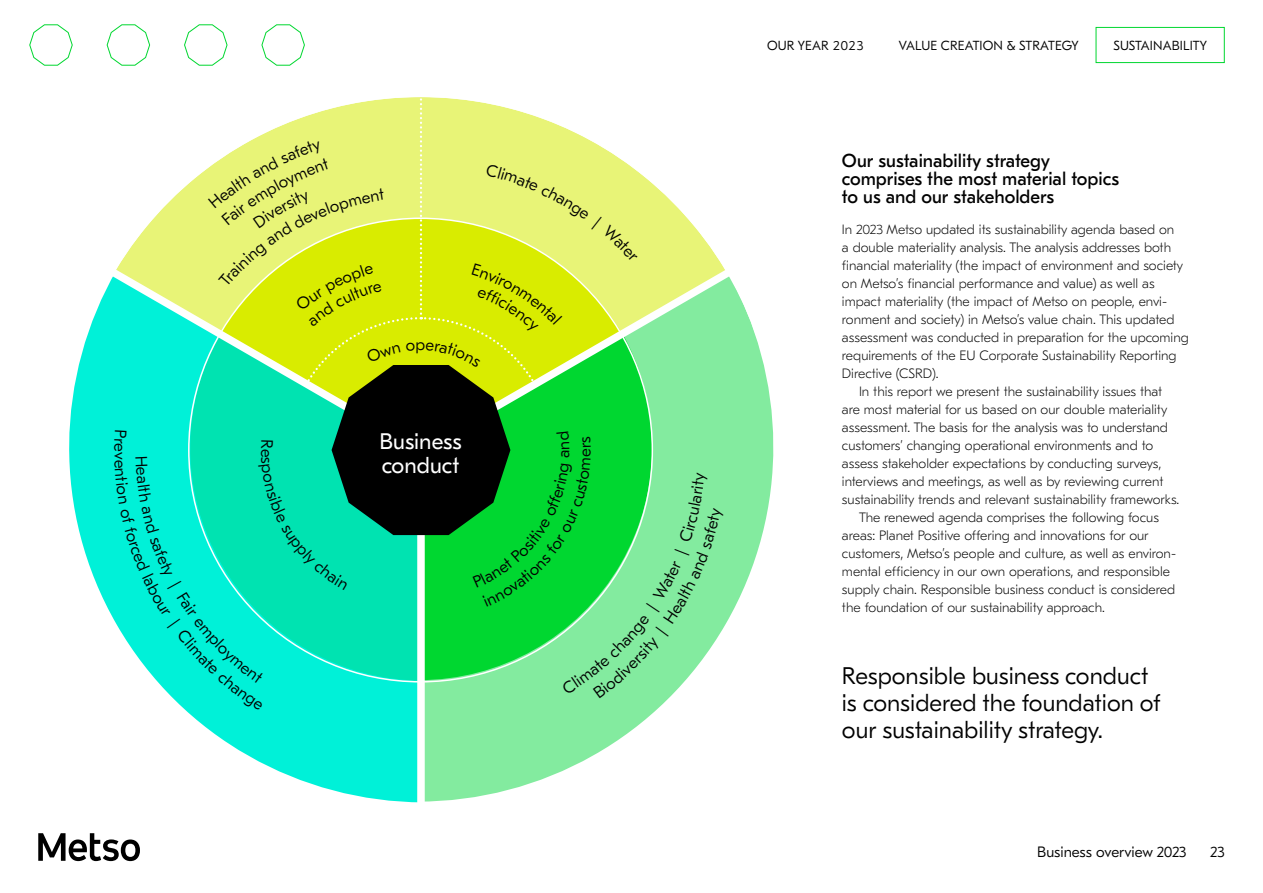
<style>
.page{position:relative;width:1263px;height:893px;background:#fff}
.page>*{position:absolute;margin:0;border:0;box-sizing:border-box;transform-origin:0 0}
.t1{font:300 24px/27px "GT Eesti Pro Text";color:#000}
.t2{font:22.5px/24px "GT Eesti Pro Text";color:#fff}
.t3{font:18.75px/18px "GT Eesti Pro Text";color:#000}
.t4{font:300 16.5px "GT Eesti Pro Text";color:#000}
.t5{font:300 15px "GT Eesti Pro Text";color:#000}
.t6{font:100 13.5px "GT Eesti Pro Text";color:#000}
.t7{font:300 13.2px "GT Eesti Pro Text";letter-spacing:.01em;color:#000}
</style>
<div class="page">
<svg style="left:38px;top:833px;width:102px;height:28px"></svg>
<svg style="left:29px;top:24px;width:44px;height:42px"></svg>
<svg style="left:106px;top:24px;width:44px;height:42px"></svg>
<svg style="left:184px;top:24px;width:44px;height:42px"></svg>
<svg style="left:261px;top:24px;width:44px;height:42px"></svg>
<svg style="left:69px;top:307px;width:348px;height:495px"></svg>
<svg style="left:425px;top:306px;width:349px;height:496px"></svg>
<svg style="left:98px;top:276px;width:16px;height:184px"></svg>
<svg style="left:724px;top:268px;width:20px;height:192px"></svg>
<div style="left:1095px;top:27px;width:130px;height:36px;border:1px solid #00d730"></div>
<svg style="left:114px;top:97px;width:610px;height:613px"></svg>
<p class="t4" style="left:415px;top:335px;width:11px">p</p>
<p class="t4" style="left:129px;top:443px;width:10px;rotate:90deg">e</p>
<h2 class="t2" style="left:379px;top:429px;width:84px">Business conduct</h2>
<p class="t7" style="left:767px;top:38px;width:98px">OUR YEAR 2023</p>
<p class="t7" style="left:899px;top:38px;width:181px">VALUE CREATION &amp; STRATEGY</p>
<p class="t7" style="left:1113px;top:38px;width:95px">SUSTAINABILITY</p>
<h3 class="t3" style="left:842px;top:151px;width:279px">Our sustainability strategy comprises the most material topics to us and our stakeholders</h3>
<p class="t6" style="left:842px;top:222px;width:334px">In 2023 Metso updated its sustainability agenda based on</p>
<p class="t6" style="left:842px;top:240px;width:331px">a double materiality analysis. The analysis addresses both</p>
<p class="t6" style="left:842px;top:258px;width:343px">financial materiality (the impact of environment and society</p>
<p class="t6" style="left:842px;top:276px;width:314px">on Metso’s financial performance and value) as well as</p>
<p class="t6" style="left:842px;top:294px;width:327px">impact materiality (the impact of Metso on people, envi-</p>
<p class="t6" style="left:842px;top:312px;width:334px">ronment and society) in Metso’s value chain. This updated</p>
<p class="t6" style="left:842px;top:330px;width:348px">assessment was conducted in preparation for the upcoming</p>
<p class="t6" style="left:842px;top:348px;width:336px">requirements of the EU Corporate Sustainability Reporting</p>
<p class="t6" style="left:842px;top:366px;width:98px">Directive (CSRD).</p>
<p class="t6" style="left:859px;top:384px;width:305px">In this report we present the sustainability issues that</p>
<p class="t6" style="left:842px;top:402px;width:327px">are most material for us based on our double materiality</p>
<p class="t6" style="left:842px;top:420px;width:328px">assessment. The basis for the analysis was to understand</p>
<p class="t6" style="left:842px;top:438px;width:313px">customers’ changing operational environments and to</p>
<p class="t6" style="left:842px;top:456px;width:321px">assess stakeholder expectations by conducting surveys,</p>
<p class="t6" style="left:842px;top:474px;width:323px">interviews and meetings, as well as by reviewing current</p>
<p class="t6" style="left:842px;top:492px;width:339px">sustainability trends and relevant sustainability frameworks.</p>
<p class="t6" style="left:859px;top:510px;width:301px">The renewed agenda comprises the following focus</p>
<p class="t6" style="left:842px;top:528px;width:308px">areas: Planet Positive offering and innovations for our</p>
<p class="t6" style="left:842px;top:546px;width:336px">customers, Metso’s people and culture, as well as environ-</p>
<p class="t6" style="left:842px;top:564px;width:330px">mental efficiency in our own operations, and responsible</p>
<p class="t6" style="left:842px;top:582px;width:335px">supply chain. Responsible business conduct is considered</p>
<p class="t6" style="left:842px;top:600px;width:264px">the foundation of our sustainability approach.</p>
<h1 class="t1" style="left:842px;top:663px;width:320px">Responsible business conduct is considered the foundation of our sustainability strategy.</h1>
<p class="t5" style="left:1037px;top:844px;width:151px">Business overview 2023</p>
<p class="t5" style="left:1210px;top:844px;width:16px">23</p>
</div>
